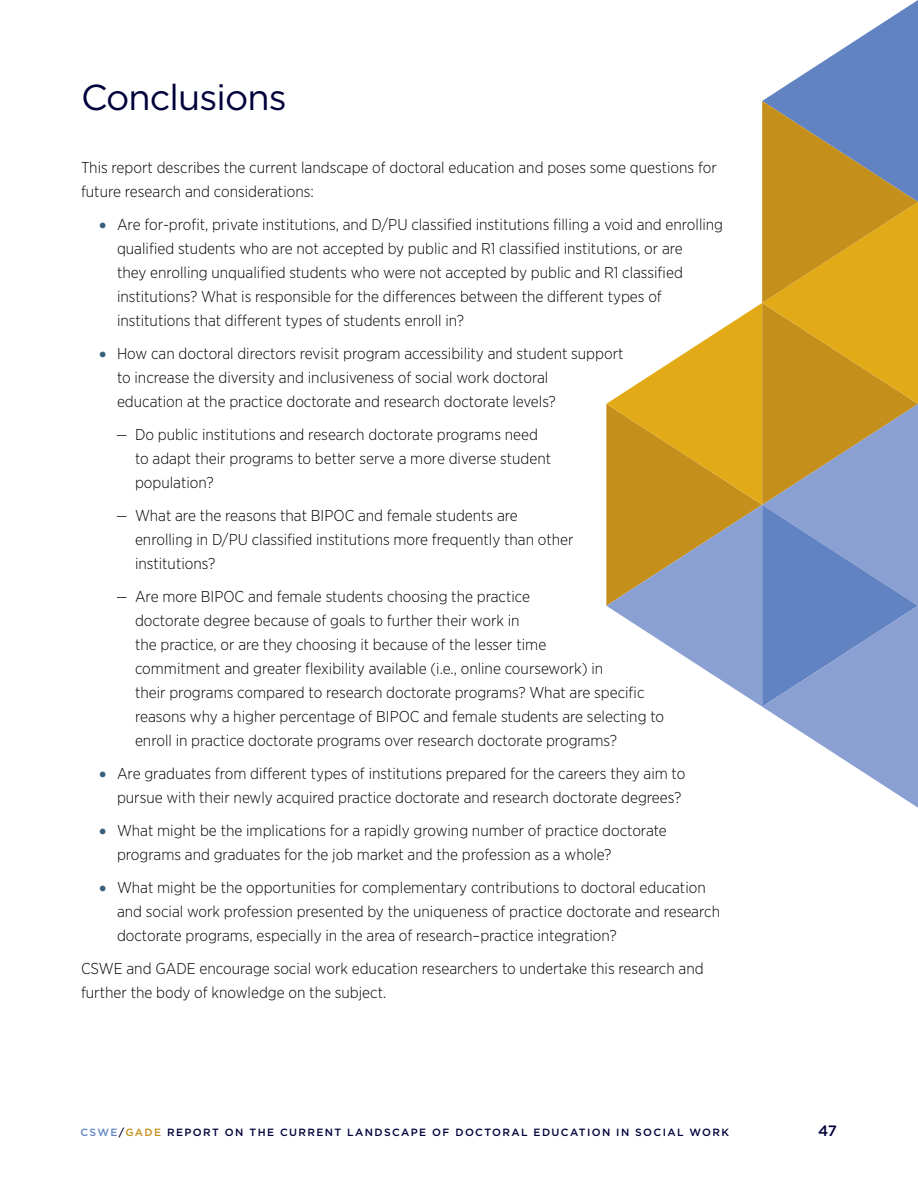
<style>
.page{position:relative;width:918px;height:1188px;background:#fff}
.page>*{position:absolute;margin:0;border:0;box-sizing:border-box;transform-origin:0 0}
.t1{font:36px "Gotham";letter-spacing:-.025em;color:#00013a}
.Body_WBullets__6_new{font:300 15.75px/24px "Gotham Narrow";color:#000}
.Body_WBullets__6_LEV{font:300 15.75px/24px "Gotham Narrow";color:#000}
.BODY_TEXT__6{font:300 15.75px/24px "Gotham Narrow";color:#000}
.t2{font:500 15px "Gotham";color:#00013a}
.t3{font:500 10.5px "Gotham";letter-spacing:.13em;color:#00013a}
.s1{color:#39607a}
.s2{font-family:"Courier New";font-weight:400}
.s3{color:#6283c2}
.s4{color:#c48f1b}
</style>
<div class="page">
<svg style="left:606px;top:0;width:312px;height:808px"></svg>
<h1 class="t1" style="left:81px;top:74px;width:207px">Conclusions</h1>
<p class="BODY_TEXT__6" style="left:81px;top:155px;width:637px">This report describes the current landscape of doctoral education and poses some questions for future research and considerations:</p>
<p class="Body_WBullets__6_new" style="left:117px;top:212px;width:608px;text-indent:-18px"><span class="s1">•</span> Are for-profit, private institutions, and D/PU classified institutions filling a void and enrolling qualified students who are not accepted by public and R1 classified institutions, or are<br>they enrolling unqualified students who were not accepted by public and R1 classified institutions? What is responsible for the differences between the different types of institutions that different types of students enroll in?</p>
<p class="Body_WBullets__6_new" style="left:117px;top:341px;width:508px;text-indent:-18px"><span class="s1">•</span> How can doctoral directors revisit program accessibility and student support to increase the diversity and inclusiveness of social work doctoral<br>education at the practice doctorate and research doctorate levels?</p>
<p class="Body_WBullets__6_LEV" style="left:135px;top:422px;width:418px;text-indent:-18px"><span class="s2">—</span> Do public institutions and research doctorate programs need to adapt their programs to better serve a more diverse student population?</p>
<p class="Body_WBullets__6_LEV" style="left:135px;top:503px;width:440px;text-indent:-18px"><span class="s2">—</span> What are the reasons that BIPOC and female students are enrolling in D/PU classified institutions more frequently than other institutions?</p>
<p class="Body_WBullets__6_LEV" style="left:135px;top:584px;width:531px;text-indent:-18px"><span class="s2">—</span> Are more BIPOC and female students choosing the practice<br>doctorate degree because of goals to further their work in<br>the practice, or are they choosing it because of the lesser time<br>commitment and greater flexibility available (i.e., online coursework) in<br>their programs compared to research doctorate programs? What are specific reasons why a higher percentage of BIPOC and female students are selecting to enroll in practice doctorate programs over research doctorate programs?</p>
<p class="Body_WBullets__6_new" style="left:99px;top:761px;width:588px;text-align:right"><span class="s1">•</span> Are graduates from different types of institutions prepared for the careers they aim to pursue with their newly acquired practice doctorate and research doctorate degrees?</p>
<p class="Body_WBullets__6_new" style="left:117px;top:818px;width:551px;text-indent:-18px"><span class="s1">•</span> What might be the implications for a rapidly growing number of practice doctorate programs and graduates for the job market and the profession as a whole?</p>
<p class="Body_WBullets__6_new" style="left:117px;top:875px;width:605px;text-indent:-18px"><span class="s1">•</span> What might be the opportunities for complementary contributions to doctoral education and social work profession presented by the uniqueness of practice doctorate and research doctorate programs, especially in the area of research–practice integration?</p>
<p class="BODY_TEXT__6" style="left:81px;top:956px;width:624px">CSWE and GADE encourage social work education researchers to undertake this research and further the body of knowledge on the subject.</p>
<p class="t3" style="left:80px;top:1125px;width:650px"><span class="s3">CSWE</span>/<span class="s4">GADE</span> REPORT ON THE CURRENT LANDSCAPE OF DOCTORAL EDUCATION IN SOCIAL WORK</p>
<p class="t2" style="left:818px;top:1121px;width:20px">47</p>
</div>
